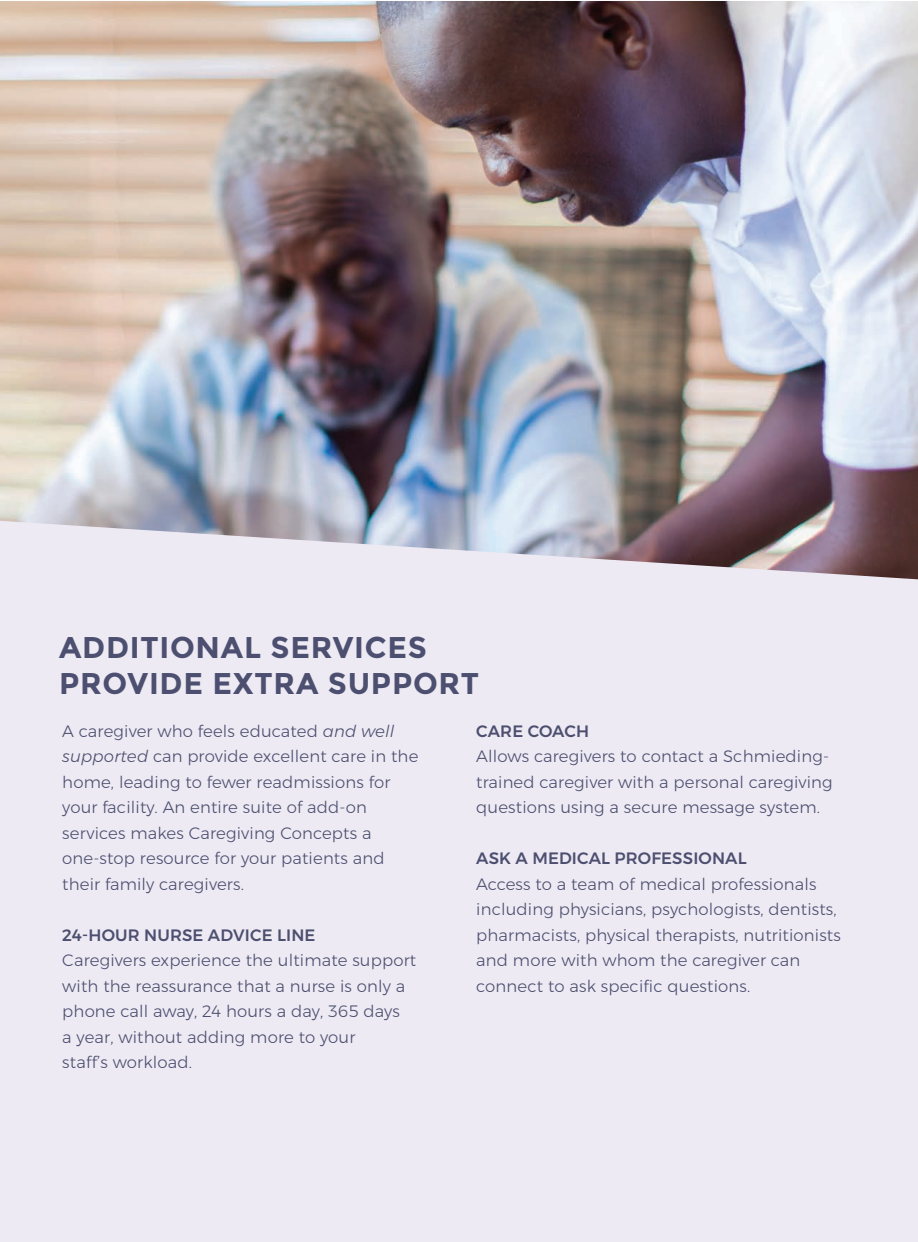
<style>
.page{position:relative;width:918px;height:1242px;background:#fff}
.page>*{position:absolute;margin:0;border:0;box-sizing:border-box;transform-origin:0 0}
.t1{font:700 30px/36px "Montserrat";letter-spacing:.025em;color:#4c4f6f}
.t2{font:300 16.5px/25.5px "Montserrat";letter-spacing:.01em;color:#4c4f6f}
.t3{font:500 16.5px "Montserrat";letter-spacing:.01em;color:#4c4f6f}
.s1{font-style:italic}
</style>
<div class="page">
<div style="left:0;top:1px;width:918px;height:1241px;background:#eeeaf4"></div>
<img style="left:0;top:1px;width:918px;height:579px">
<h1 class="t1" style="left:59px;top:633px;width:421px">ADDITIONAL SERVICES<br>PROVIDE EXTRA SUPPORT</h1>
<p class="t2" style="left:62px;top:719px;width:358px">A caregiver who feels educated <span class="s1">and well supported</span> can provide excellent care in the home, leading to fewer readmissions for your facility. An entire suite of add-on services makes Caregiving Concepts a one-stop resource for your patients and their family caregivers.</p>
<p class="t3" style="left:62px;top:925px;width:255px">24-HOUR NURSE ADVICE LINE</p>
<p class="t2" style="left:62px;top:949px;width:355px">Caregivers experience the ultimate support with the reassurance that a nurse is only a phone call away, 24 hours a day, 365 days<br>a year, without adding more to your<br>staff’s workload.</p>
<p class="t3" style="left:476px;top:721px;width:114px">CARE COACH</p>
<p class="t2" style="left:476px;top:745px;width:358px">Allows caregivers to contact a Schmieding&shy;trained caregiver with a personal caregiving questions using a secure message system.</p>
<p class="t3" style="left:476px;top:849px;width:272px">ASK A MEDICAL PROFESSIONAL</p>
<p class="t2" style="left:476px;top:872px;width:366px">Access to a team of medical professionals including physicians, psychologists, dentists, pharmacists, physical therapists, nutritionists and more with whom the caregiver can connect to ask specific questions.</p>
</div>
